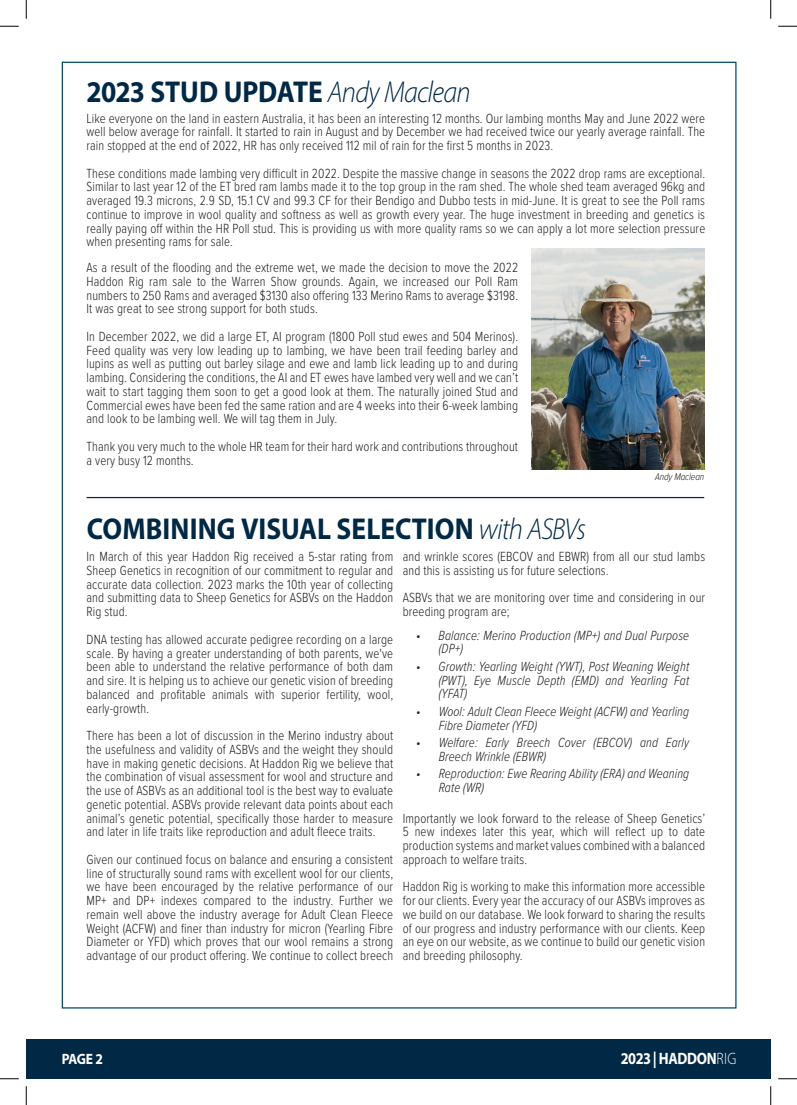
<style>
.page{position:relative;width:797px;height:1105px;background:#fff}
.page>*{position:absolute;margin:0;border:0;box-sizing:border-box;transform-origin:0 0}
.t1{font:700 30.25px "Myriad Pro";color:#012946;scale:.91 1}
.t2{font:700 16.5px "Myriad Pro";letter-spacing:-.02em;color:#fff;scale:.87 1}
.t3{font:700 15px "Myriad Pro";color:#fff;scale:.9 1}
.t4{font:300 13.75px/13.8px "Proxima Nova Cond";letter-spacing:.01em;color:#231f20;text-align:justify;scale:.93 1}
.t5{font:italic 300 13.75px/13.8px "Proxima Nova Cond";letter-spacing:.01em;color:#231f20;scale:.93 1}
.t6{font:italic 300 10px "Proxima Nova Cond";letter-spacing:-.01em;color:#231f20}
.s1{font-weight:300;font-style:italic}
.s2{font-weight:300}
</style>
<div class="page">
<div style="left:26px;top:1040px;width:744px;height:39px;background:#012946"></div>
<img style="left:532px;top:248px;width:172px;height:221px">
<hr style="left:86px;top:497px;width:618px;height:1px;background:#012946">
<svg style="left:0;top:25px;width:19px;height:2px"></svg>
<svg style="left:778px;top:25px;width:19px;height:2px"></svg>
<svg style="left:0;top:1078px;width:19px;height:1px"></svg>
<svg style="left:778px;top:1078px;width:19px;height:1px"></svg>
<svg style="left:25px;top:0;width:2px;height:19px"></svg>
<svg style="left:25px;top:1086px;width:2px;height:19px"></svg>
<svg style="left:770px;top:0;width:1px;height:19px"></svg>
<svg style="left:770px;top:1086px;width:1px;height:19px"></svg>
<h1 class="t1" style="left:86px;top:72px;width:423px">2023 STUD UPDATE <span class="s1">Andy Maclean</span></h1>
<p class="t4" style="left:86px;top:110px;width:666px">Like everyone on the land in eastern Australia, it has been an interesting 12 months. Our lambing months May and June 2022 were well below average for rainfall. It started to rain in August and by December we had received twice our yearly average rainfall. The rain stopped at the end of 2022, HR has only received 112 mil of rain for the first 5 months in 2023.</p>
<p class="t4" style="left:86px;top:165px;width:666px">These conditions made lambing very difficult in 2022. Despite the massive change in seasons the 2022 drop rams are exceptional.<br>Similar to last year 12 of the ET bred ram lambs made it to the top group in the ram shed. The whole shed team averaged 96kg and averaged 19.3 microns, 2.9 SD, 15.1 CV and 99.3 CF for their Bendigo and Dubbo tests in mid-June. It is great to see the Poll rams continue to improve in wool quality and softness as well as growth every year. The huge investment in breeding and genetics is really paying off within the HR Poll stud. This is providing us with more quality rams so we can apply a lot more selection pressure when presenting rams for sale.</p>
<p class="t4" style="left:86px;top:260px;width:465px">As a result of the flooding and the extreme wet, we made the decision to move the 2022<br>Haddon Rig ram sale to the Warren Show grounds. Again, we increased our Poll Ram numbers to 250 Rams and averaged $3130 also offering 133 Merino Rams to average $3198.<br>It was great to see strong support for both studs.</p>
<p class="t4" style="left:86px;top:329px;width:465px">In December 2022, we did a large ET, AI program (1800 Poll stud ewes and 504 Merinos).<br>Feed quality was very low leading up to lambing, we have been trail feeding barley and lupins as well as putting out barley silage and ewe and lamb lick leading up to and during lambing. Considering the conditions, the AI and ET ewes have lambed very well and we can’t wait to start tagging them soon to get a good look at them. The naturally joined Stud and Commercial ewes have been fed the same ration and are 4 weeks into their 6-week lambing and look to be lambing well. We will tag them in July.</p>
<p class="t4" style="left:86px;top:439px;width:465px">Thank you very much to the whole HR team for their hard work and contributions throughout a very busy 12 months.</p>
<p class="t6" style="left:655px;top:469px;width:51px">Andy Maclean</p>
<h1 class="t1" style="left:87px;top:509px;width:550px">COMBINING VISUAL SELECTION <span class="s1">with ASBVs</span></h1>
<p class="t4" style="left:86px;top:549px;width:331px">In March of this year Haddon Rig received a 5-star rating from Sheep Genetics in recognition of our commitment to regular and accurate data collection. 2023 marks the 10th year of collecting and submitting data to Sheep Genetics for ASBVs on the Haddon Rig stud.</p>
<p class="t4" style="left:86px;top:632px;width:331px">DNA testing has allowed accurate pedigree recording on a large scale. By having a greater understanding of both parents, we've been able to understand the relative performance of both dam and sire. It is helping us to achieve our genetic vision of breeding balanced and profitable animals with superior fertility, wool, early-growth.</p>
<p class="t4" style="left:86px;top:728px;width:331px">There has been a lot of discussion in the Merino industry about the usefulness and validity of ASBVs and the weight they should have in making genetic decisions. At Haddon Rig we believe that the combination of visual assessment for wool and structure and the use of ASBVs as an additional tool is the best way to evaluate genetic potential. ASBVs provide relevant data points about each animal’s genetic potential, specifically those harder to measure and later in life traits like reproduction and adult fleece traits.</p>
<p class="t4" style="left:86px;top:852px;width:331px">Given our continued focus on balance and ensuring a consistent line of structurally sound rams with excellent wool for our clients, we have been encouraged by the relative performance of our MP+ and DP+ indexes compared to the industry. Further we remain well above the industry average for Adult Clean Fleece Weight (ACFW) and finer than industry for micron (Yearling Fibre Diameter or YFD) which proves that our wool remains a strong advantage of our product offering. We continue to collect breech</p>
<p class="t4" style="left:403px;top:549px;width:327px">and wrinkle scores (EBCOV and EBWR) from all our stud lambs and this is assisting us for future selections.</p>
<p class="t4" style="left:403px;top:590px;width:326px">ASBVs that we are monitoring over time and considering in our breeding program are;</p>
<p class="t5" style="left:439px;top:627px;width:271px;text-indent:-23px">• Balance: Merino Production (MP+) and Dual Purpose (DP+)</p>
<p class="t5" style="left:439px;top:659px;width:271px;text-align:justify;text-indent:-23px">• Growth: Yearling Weight (YWT), Post Weaning Weight (PWT), Eye Muscle Depth (EMD) and Yearling Fat (YFAT)</p>
<p class="t5" style="left:439px;top:704px;width:271px;text-indent:-23px">• Wool: Adult Clean Fleece Weight (ACFW) and Yearling<br>Fibre Diameter (YFD)</p>
<p class="t5" style="left:439px;top:735px;width:271px;text-indent:-23px">• Welfare: Early Breech Cover (EBCOV) and Early<br>Breech Wrinkle (EBWR)</p>
<p class="t5" style="left:439px;top:766px;width:271px;text-indent:-23px">• Reproduction: Ewe Rearing Ability (ERA) and Weaning<br>Rate (WR)</p>
<p class="t4" style="left:403px;top:810px;width:327px">Importantly we look forward to the release of Sheep Genetics’ 5 new indexes later this year, which will reflect up to date production systems and market values combined with a balanced approach to welfare traits.</p>
<p class="t4" style="left:403px;top:879px;width:327px">Haddon Rig is working to make this information more accessible for our clients. Every year the accuracy of our ASBVs improves as we build on our database. We look forward to sharing the results of our progress and industry performance with our clients. Keep an eye on our website, as we continue to build our genetic vision and breeding philosophy.</p>
<p class="t3" style="left:62px;top:1049px;width:47px">PAGE 2</p>
<p class="t2" style="left:621px;top:1048px;width:134px">2023 | HADDON<span class="s2">RIG</span></p>
</div>
